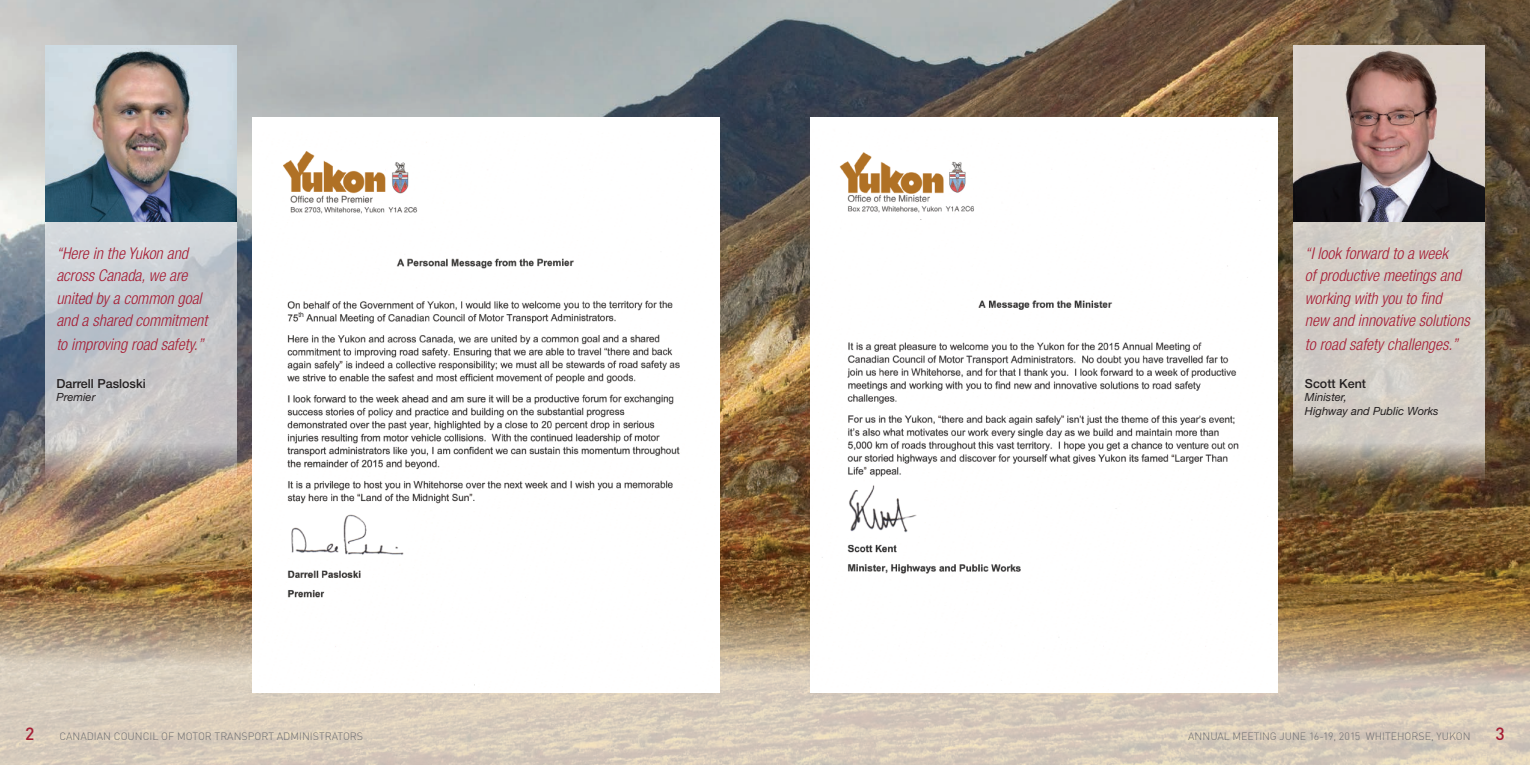
<style>
.page{position:relative;width:1530px;height:765px;background:#fff}
.page>*{position:absolute;margin:0;border:0;box-sizing:border-box;transform-origin:0 0}
.Section_title{font:500 17.5px "DIN";color:#a61e35}
.Section_title-2{font:italic 300 condensed 16.25px/22.8px "Helvetica Neue LT Std";color:#a61e35}
.Session_copy{font:500 12.5px "Helvetica Neue LT Std";color:#231f20}
.Session_copy-2{font:italic 11.25px/13.8px "Helvetica Neue LT Std";color:#231f20}
.Section_title-3{font:300 10.62px "DIN";color:#6c6d70}
</style>
<div class="page">
<img style="left:0;top:0;width:1530px;height:590px">
<svg style="left:0;top:590px;width:1530px;height:175px;background:#ccbca6"></svg>
<svg style="left:1294px;top:222px;width:191px;height:306px;background:#bab0a3"></svg>
<img style="left:1294px;top:45px;width:191px;height:177px">
<img style="left:810px;top:117px;width:468px;height:575px">
<svg style="left:45px;top:222px;width:191px;height:306px;background:#bebab6"></svg>
<img style="left:45px;top:45px;width:191px;height:177px">
<img style="left:252px;top:117px;width:468px;height:575px">
<p class="Section_title-2" style="left:56px;top:242px;width:153px">“Here in the Yukon and across Canada, we are united by a common goal and a shared commitment to improving road safety.”</p>
<p class="Session_copy" style="left:56px;top:376px;width:91px">Darrell Pasloski</p>
<p class="Session_copy-2" style="left:56px;top:390px;width:41px">Premier</p>
<p class="Section_title-2" style="left:1305px;top:242px;width:166px">“I look forward to a week<br>of productive meetings and working with you to find<br>new and innovative solutions to road safety challenges.”</p>
<p class="Session_copy" style="left:1305px;top:376px;width:63px">Scott Kent</p>
<p class="Session_copy-2" style="left:1305px;top:390px;width:135px">Minister,<br>Highway and Public Works</p>
<p class="Section_title" style="left:25px;top:723px;width:11px">2</p>
<p class="Section_title-3" style="left:59px;top:729px;width:305px">CANADIAN COUNCIL OF MOTOR TRANSPORT ADMINISTRATORS</p>
<p class="Section_title-3" style="left:1188px;top:729px;width:284px">ANNUAL MEETING JUNE 16-19, 2015 WHITEHORSE, YUKON</p>
<p class="Section_title" style="left:1496px;top:723px;width:11px">3</p>
</div>
